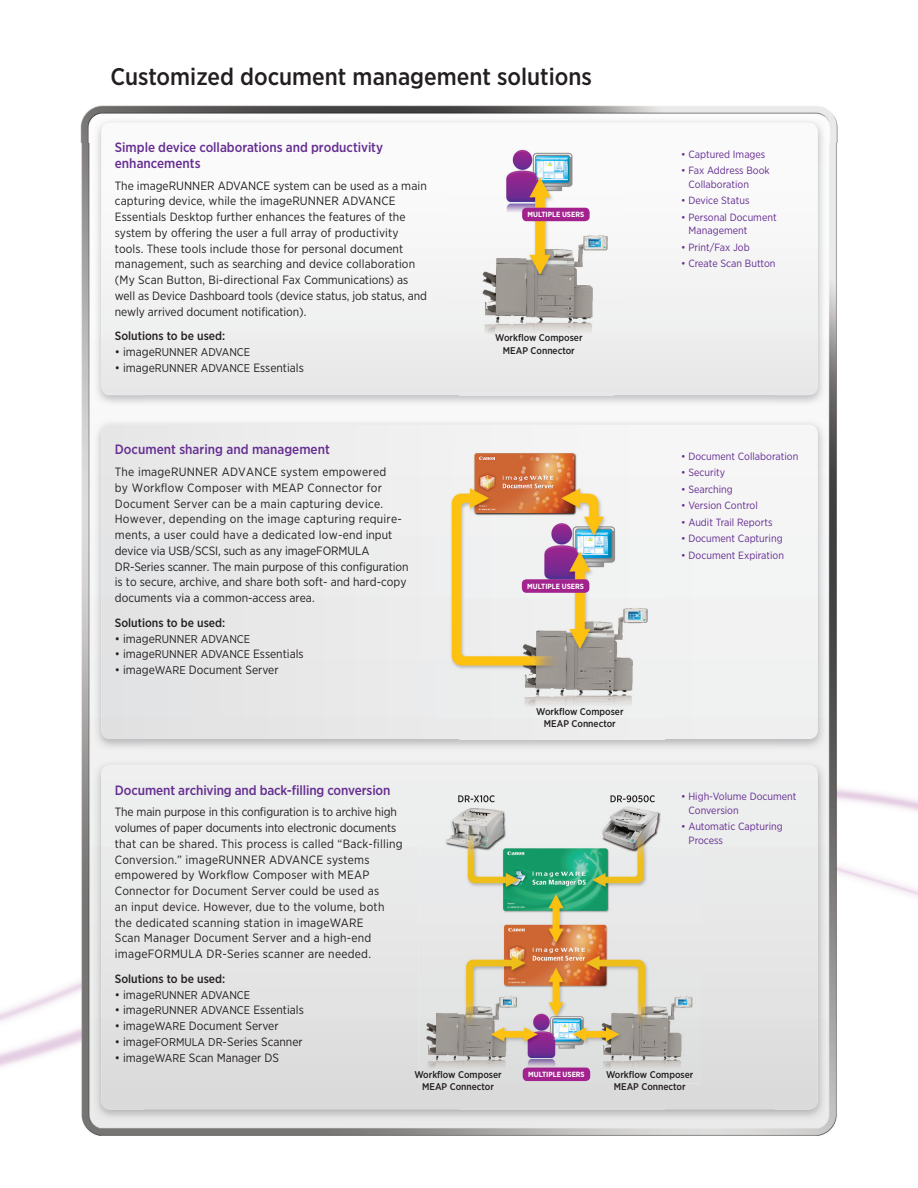
<style>
.page{position:relative;width:918px;height:1188px;background:#fff}
.page>*{position:absolute;margin:0;border:0;box-sizing:border-box;transform-origin:0 0}
.t1{font:500 24px "Gotham Narrow";color:#231f20}
.t2{font:500 13.5px/15.8px "Gotham Narrow";letter-spacing:-.005em;color:#652d91}
.t3{font:12px/15.8px "Gotham Narrow";letter-spacing:.01em;color:#231f20}
.t4{font:500 12px "Gotham Narrow";color:#231f20}
.t5{font:11.25px "Gotham Narrow";color:#231f20}
.t6{font:10.5px/13.5px "Gotham Narrow";color:#652d91}
.t7{font:500 9.75px/12.6px "Gotham Narrow";color:#231f20;text-align:center}
.t8{font:700 7.5px "Gotham Narrow";color:#fff}
.s1{font-size:12px}
.s2{font-size:11.25px}
</style>
<div class="page">
<img style="left:80px;top:105px;width:758px;height:38px">
<img style="left:0;top:143px;width:102px;height:993px">
<img style="left:817px;top:143px;width:101px;height:993px">
<div style="left:93px;top:420px;width:733px;height:46px;background:#f0f0f1"></div>
<img style="left:93px;top:466px;width:52px;height:285px">
<img style="left:775px;top:466px;width:51px;height:285px">
<div style="left:101px;top:425px;width:358px;height:314px;background:#e9e9ea"></div>
<div style="left:459px;top:425px;width:359px;height:52px;background:#f6f6f7"></div>
<div style="left:665px;top:477px;width:153px;height:262px;background:#f2f2f2"></div>
<div style="left:93px;top:760px;width:733px;height:51px;background:#ebebec"></div>
<img style="left:93px;top:811px;width:52px;height:310px">
<img style="left:775px;top:811px;width:51px;height:310px">
<img style="left:101px;top:765px;width:358px;height:345px">
<div style="left:459px;top:765px;width:359px;height:49px;background:#edeeee"></div>
<img style="left:665px;top:814px;width:153px;height:296px">
<div style="left:93px;top:117px;width:733px;height:48px;background:#f5f5f5"></div>
<img style="left:93px;top:165px;width:52px;height:242px">
<img style="left:775px;top:165px;width:51px;height:242px">
<img style="left:101px;top:123px;width:358px;height:272px">
<img style="left:459px;top:123px;width:359px;height:45px">
<img style="left:614px;top:168px;width:204px;height:227px">
<img style="left:450px;top:135px;width:174px;height:211px">
<img style="left:435px;top:444px;width:233px;height:279px">
<img style="left:419px;top:794px;width:281px;height:289px">
<img style="left:458px;top:795px;width:37px;height:7px">
<img style="left:611px;top:795px;width:44px;height:7px">
<div style="left:522px;top:208px;width:68px;height:13px;background:#a2238e;border-radius:4px"></div>
<div style="left:522px;top:579px;width:67px;height:14px;background:#a2238e;border-radius:4px"></div>
<div style="left:523px;top:1068px;width:67px;height:13px;background:#a2238e;border-radius:4px"></div>
<h1 class="t1" style="left:110px;top:61px;width:483px">Customized document management solutions</h1>
<p class="t2" style="left:115px;top:139px;width:270px">Simple device collaborations and productivity enhancements</p>
<p class="t3" style="left:115px;top:177px;width:314px">The imageRUNNER ADVANCE system can be used as a main capturing device, while the imageRUNNER ADVANCE Essentials Desktop further enhances the features of the system by offering the user a full array of productivity tools. These tools include those for personal document management, such as searching and device collaboration (My Scan Button, Bi-directional Fax Communications) as well as Device Dashboard tools (device status, job status, and newly arrived document notification).</p>
<p class="t4" style="left:115px;top:329px;width:112px">Solutions to be used:</p>
<p class="t5" style="left:115px;top:345px;width:137px"><span class="s1">• image</span>RUNNER ADVANCE</p>
<p class="t3" style="left:115px;top:360px;width:190px">• image<span class="s2">RUNNER ADVANCE</span> Essentials</p>
<p class="t2" style="left:115px;top:442px;width:216px">Document sharing and management</p>
<p class="t3" style="left:115px;top:464px;width:295px">The imageRUNNER ADVANCE system empowered<br>by Workflow Composer with MEAP Connector for Document Server can be a main capturing device.<br>However, depending on the image capturing require&shy;ments, a user could have a dedicated low-end input device via USB/SCSI, such as any imageFORMULA DR-Series scanner. The main purpose of this configuration is to secure, archive, and share both soft- and hard-copy documents via a common-access area.</p>
<p class="t4" style="left:115px;top:615px;width:112px">Solutions to be used:</p>
<p class="t5" style="left:115px;top:632px;width:137px"><span class="s1">• image</span>RUNNER ADVANCE</p>
<p class="t3" style="left:115px;top:646px;width:190px">• image<span class="s2">RUNNER ADVANCE</span> Essentials</p>
<p class="t3" style="left:115px;top:662px;width:165px">• image<span class="s2">WARE</span> Document Server</p>
<p class="t2" style="left:115px;top:782px;width:277px">Document archiving and back-filling conversion</p>
<p class="t3" style="left:115px;top:804px;width:289px">The main purpose in this configuration is to archive high volumes of paper documents into electronic documents that can be shared. This process is called “Back-filling Conversion.” imageRUNNER ADVANCE systems empowered by Workflow Composer with MEAP Connector for Document Server could be used as<br>an input device. However, due to the volume, both the dedicated scanning station in imageWARE<br>Scan Manager Document Server and a high-end imageFORMULA DR-Series scanner are needed.</p>
<p class="t4" style="left:115px;top:971px;width:112px">Solutions to be used:</p>
<p class="t5" style="left:115px;top:988px;width:137px"><span class="s1">• image</span>RUNNER ADVANCE</p>
<p class="t3" style="left:115px;top:1002px;width:190px">• image<span class="s2">RUNNER ADVANCE</span> Essentials</p>
<p class="t3" style="left:115px;top:1018px;width:165px">• image<span class="s2">WARE</span> Document Server</p>
<p class="t3" style="left:115px;top:1034px;width:189px">• image<span class="s2">FORMULA DR</span>-Series Scanner</p>
<p class="t3" style="left:115px;top:1049px;width:166px">• image<span class="s2">WARE</span> Scan Manager DS</p>
<p class="t8" style="left:528px;top:210px;width:58px">MULTIPLE USERS</p>
<p class="t7" style="left:495px;top:331px;width:89px">Workflow Composer<br>MEAP Connector</p>
<p class="t8" style="left:527px;top:581px;width:58px">MULTIPLE USERS</p>
<p class="t7" style="left:536px;top:705px;width:89px">Workflow Composer<br>MEAP Connector</p>
<p class="t6" style="left:681px;top:147px;width:86px">• Captured Images</p>
<p class="t6" style="left:689px;top:163px;width:83px;text-indent:-7px">• Fax Address Book<br>Collaboration</p>
<p class="t6" style="left:681px;top:193px;width:70px">• Device Status</p>
<p class="t6" style="left:689px;top:210px;width:90px;text-indent:-7px">• Personal Document<br>Management</p>
<p class="t6" style="left:681px;top:240px;width:70px">• Print/Fax Job</p>
<p class="t6" style="left:681px;top:256px;width:96px">• Create Scan Button</p>
<p class="t6" style="left:681px;top:449px;width:119px">• Document Collaboration</p>
<p class="t6" style="left:681px;top:466px;width:46px">• Security</p>
<p class="t6" style="left:681px;top:482px;width:53px">• Searching</p>
<p class="t6" style="left:681px;top:499px;width:78px">• Version Control</p>
<p class="t6" style="left:681px;top:515px;width:93px">• Audit Trail Reports</p>
<p class="t6" style="left:681px;top:532px;width:103px">• Document Capturing</p>
<p class="t6" style="left:681px;top:548px;width:104px">• Document Expiration</p>
<p class="t6" style="left:689px;top:790px;width:109px;text-indent:-7px">• High-Volume Document<br>Conversion</p>
<p class="t6" style="left:689px;top:820px;width:96px;text-indent:-7px">• Automatic Capturing<br>Process</p>
<p class="t7" style="left:414px;top:1068px;width:89px">Workflow Composer<br>MEAP Connector</p>
<p class="t7" style="left:606px;top:1068px;width:89px">Workflow Composer<br>MEAP Connector</p>
<p class="t8" style="left:528px;top:1070px;width:58px">MULTIPLE USERS</p>
</div>
